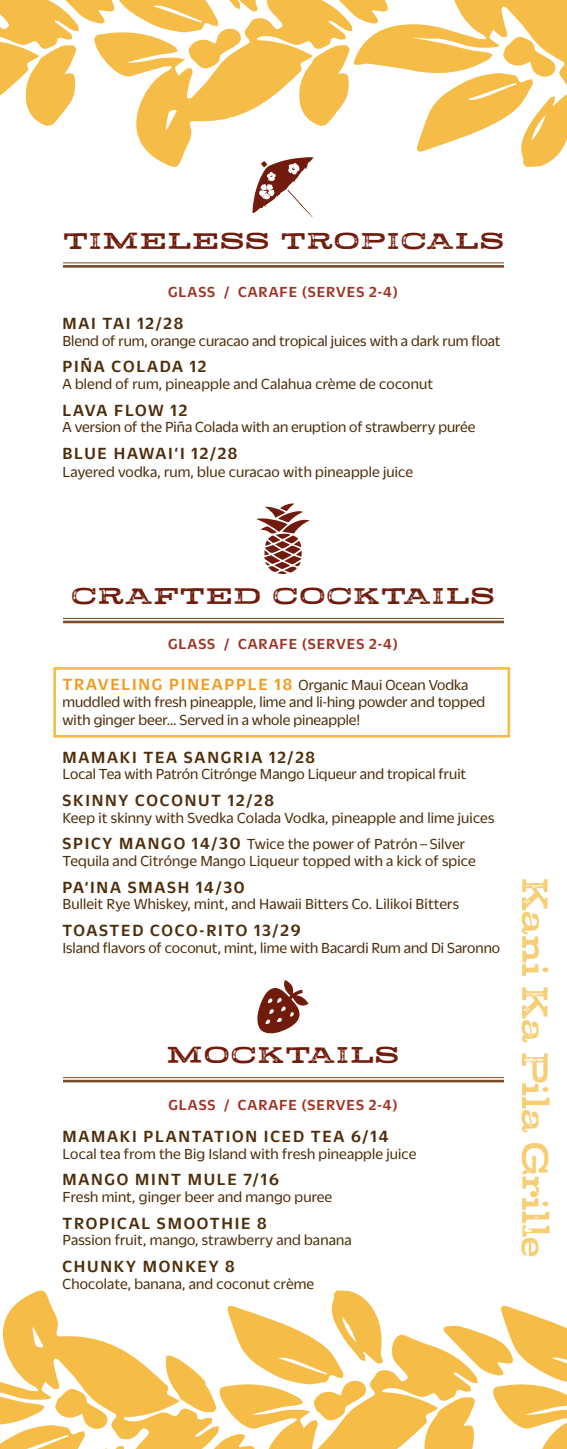
<style>
.page{position:relative;width:567px;height:1449px;background:#fff}
.page>*{position:absolute;margin:0;border:0;box-sizing:border-box;transform-origin:0 0}
.t1{font:23.62px "Stud";letter-spacing:.13em;color:#701b0b;scale:.75 1}
.t2{font:500 17.5px "Duplicate Sans";letter-spacing:.1em;color:#4e2d0a}
.t3{font:500 17.5px "Duplicate Sans";letter-spacing:.08em;color:#4e2d0a}
.t4{font:15.75px/17.5px "Duplicate Sans";color:#4e2d0a}
.t5{font:500 15.75px "Duplicate Sans";letter-spacing:.06em;color:#a03123}
.s1{font-weight:500;font-size:17.5px;color:#f09b20}
.s2{font-weight:500;font-size:17.5px}
</style>
<div class="page">
<svg style="left:0;top:1290px;width:165px;height:159px;fill:#f5bd47"></svg>
<svg style="left:0;top:1386px;width:125px;height:63px"></svg>
<svg style="left:165px;top:1290px;width:402px;height:159px"></svg>
<svg style="left:521px;top:879px;width:29px;height:377px"></svg>
<hr style="left:63px;top:621px;width:441px;height:2px;background:#784d28">
<hr style="left:63px;top:618px;width:441px;height:1px;background:#784d28">
<hr style="left:63px;top:265px;width:441px;height:3px;background:#784d28">
<hr style="left:63px;top:262px;width:441px;height:1px;background:#784d28">
<hr style="left:63px;top:1080px;width:441px;height:2px;background:#784d28">
<hr style="left:63px;top:1077px;width:441px;height:1px;background:#784d28">
<div style="left:53px;top:667px;width:457px;height:71px;border:3px solid #f5bd47"></div>
<svg style="left:0;top:0;width:567px;height:217px"></svg>
<svg style="left:257px;top:980px;width:52px;height:54px"></svg>
<svg style="left:256px;top:503px;width:54px;height:71px"></svg>
<h1 class="t1" style="left:64px;top:227px;width:588px">TIMELESS TROPICALS</h1>
<p class="t5" style="left:168px;top:281px;width:231px">GLASS / CARAFE (SERVES 2-4)</p>
<p class="t2" style="left:62px;top:312px;width:122px">MAI TAI 12/28</p>
<p class="t4" style="left:62px;top:331px;width:440px">Blend of rum, orange curacao and tropical juices with a dark rum float</p>
<p class="t2" style="left:62px;top:355px;width:146px">PIÑA COLADA 12</p>
<p class="t4" style="left:62px;top:374px;width:372px">A blend of rum, pineapple and Calahua crème de coconut</p>
<p class="t3" style="left:62px;top:398px;width:126px">LAVA FLOW 12</p>
<p class="t4" style="left:62px;top:418px;width:415px">A version of the Piña Colada with an eruption of strawberry purée</p>
<p class="t2" style="left:62px;top:442px;width:176px">BLUE HAWAI‘I 12/28</p>
<p class="t4" style="left:62px;top:462px;width:352px">Layered vodka, rum, blue curacao with pineapple juice</p>
<h1 class="t1" style="left:72px;top:582px;width:565px">CRAFTED COCKTAILS</h1>
<p class="t5" style="left:168px;top:634px;width:231px">GLASS / CARAFE (SERVES 2-4)</p>
<p class="t4" style="left:62px;top:675px;width:424px"><span class="s1">TRAVELING PINEAPPLE 18</span> Organic Maui Ocean Vodka muddled with fresh pineapple, lime and li-hing powder and topped with ginger beer… Served in a whole pineapple!</p>
<p class="t2" style="left:62px;top:745px;width:254px">MAMAKI TEA SANGRIA 12/28</p>
<p class="t4" style="left:62px;top:764px;width:405px">Local Tea with Patrón Citrónge Mango Liqueur and tropical fruit</p>
<p class="t2" style="left:62px;top:789px;width:213px">SKINNY COCONUT 12/28</p>
<p class="t4" style="left:62px;top:803px;width:433px;line-height:26.8px">Keep it skinny with Svedka Colada Vodka, pineapple and lime juices<br><span class="s2">SPICY MANGO 14/30</span> Twice the power of Patrón–Silver</p>
<p class="t4" style="left:62px;top:851px;width:415px">Tequila and Citrónge Mango Liqueur topped with a kick of spice</p>
<p class="t2" style="left:62px;top:875px;width:184px">PA‘INA SMASH 14/30</p>
<p class="t4" style="left:62px;top:894px;width:398px">Bulleit Rye Whiskey, mint, and Hawaii Bitters Co. Lilikoi Bitters</p>
<p class="t2" style="left:62px;top:919px;width:240px">TOASTED COCO-RITO 13/29</p>
<p class="t4" style="left:62px;top:938px;width:439px">Island flavors of coconut, mint, lime with Bacardi Rum and Di Saronno</p>
<h1 class="t1" style="left:167px;top:1040px;width:309px">MOCKTAILS</h1>
<p class="t5" style="left:168px;top:1094px;width:231px">GLASS / CARAFE (SERVES 2-4)</p>
<p class="t2" style="left:62px;top:1125px;width:327px">MAMAKI PLANTATION ICED TEA 6/14</p>
<p class="t4" style="left:62px;top:1144px;width:356px">Local tea from the Big Island with fresh pineapple juice</p>
<p class="t2" style="left:62px;top:1168px;width:218px">MANGO MINT MULE 7/16</p>
<p class="t4" style="left:62px;top:1187px;width:271px">Fresh mint, ginger beer and mango puree</p>
<p class="t2" style="left:62px;top:1212px;width:206px">TROPICAL SMOOTHIE 8</p>
<p class="t4" style="left:62px;top:1231px;width:291px">Passion fruit, mango, strawberry and banana</p>
<p class="t2" style="left:62px;top:1255px;width:174px">CHUNKY MONKEY 8</p>
<p class="t4" style="left:62px;top:1274px;width:253px">Chocolate, banana, and coconut crème</p>
</div>
